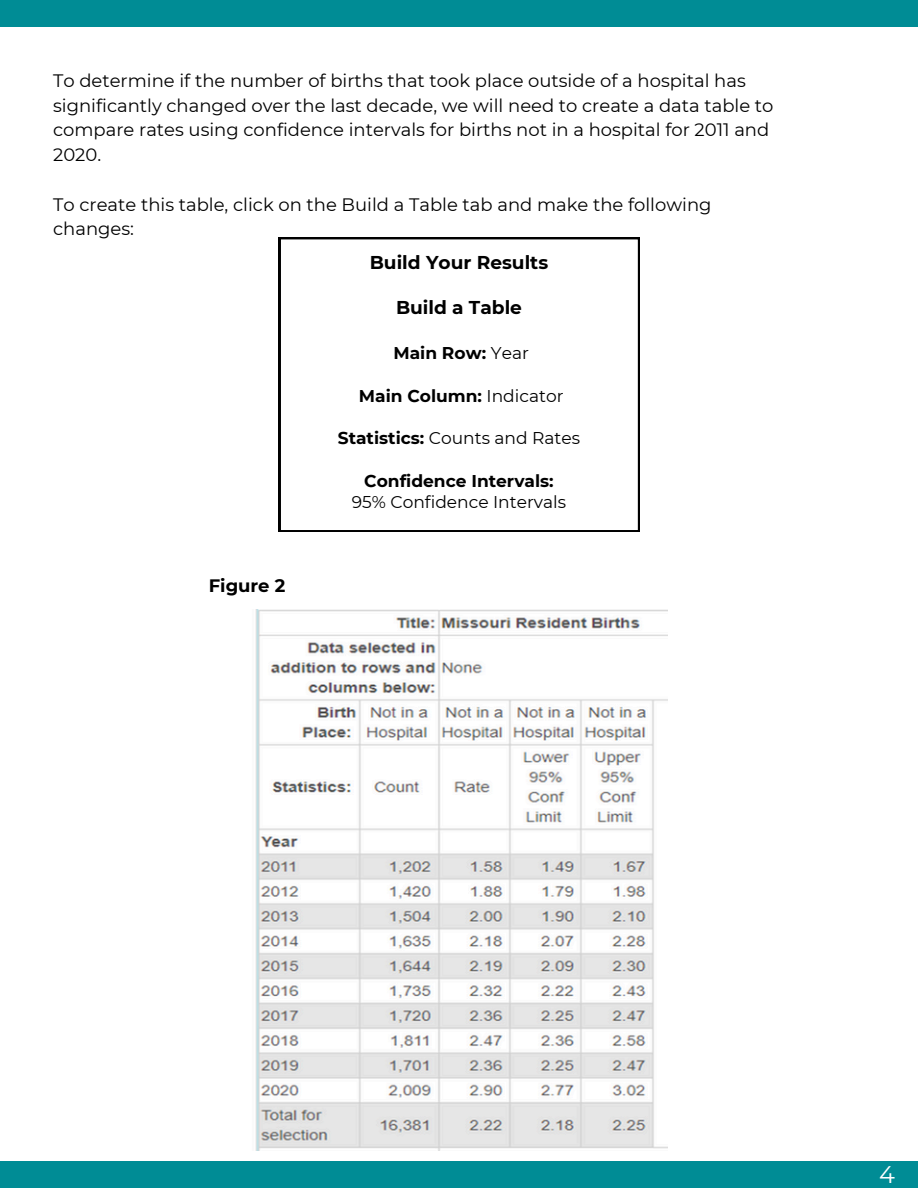
<style>
.page{position:relative;width:918px;height:1188px;background:#fff}
.page>*{position:absolute;margin:0;border:0;box-sizing:border-box;transform-origin:0 0}
.t1{font:24px "Montserrat";color:#fff}
.t2{font:700 18.6px "Montserrat";color:#000}
.t3{font:18px/24.8px "Montserrat";color:#000}
.t4{font:700 18px "Montserrat";color:#000}
.t5{font:700 17.1px "Montserrat";color:#000}
.t6{font:17.1px "Montserrat";color:#000}
.s1{font-weight:400}
.s2{font-weight:700}
</style>
<div class="page">
<div style="left:0;top:0;width:918px;height:27px;background:#008c95"></div>
<div style="left:0;top:1161px;width:918px;height:27px;background:#008c95"></div>
<svg style="left:279px;top:237px;width:361px;height:295px"></svg>
<img style="left:255px;top:610px;width:412px;height:541px">
<p class="t3" style="left:53px;top:68px;width:722px">To determine if the number of births that took place outside of a hospital has significantly changed over the last decade, we will need to create a data table to compare rates using confidence intervals for births not in a hospital for 2011 and 2020.</p>
<p class="t3" style="left:53px;top:192px;width:660px">To create this table, click on the Build a Table tab and make the following changes:</p>
<p class="t4" style="left:209px;top:575px;width:78px">Figure 2</p>
<h1 class="t2" style="left:370px;top:251px;width:180px">Build Your Results</h1>
<p class="t2" style="left:396px;top:296px;width:127px">Build a Table</p>
<p class="t5" style="left:393px;top:342px;width:137px">Main Row: <span class="s1">Year</span></p>
<p class="t5" style="left:359px;top:385px;width:206px">Main Column: <span class="s1">Indicator</span></p>
<p class="t6" style="left:338px;top:428px;width:244px"><span class="s2">Statistics:</span> Counts and Rates</p>
<p class="t5" style="left:364px;top:471px;width:191px">Confidence Intervals:</p>
<h1 class="t6" style="left:352px;top:492px;width:216px">95% Confidence Intervals</h1>
<h1 class="t1" style="left:879px;top:1159px;width:17px">4</h1>
</div>
